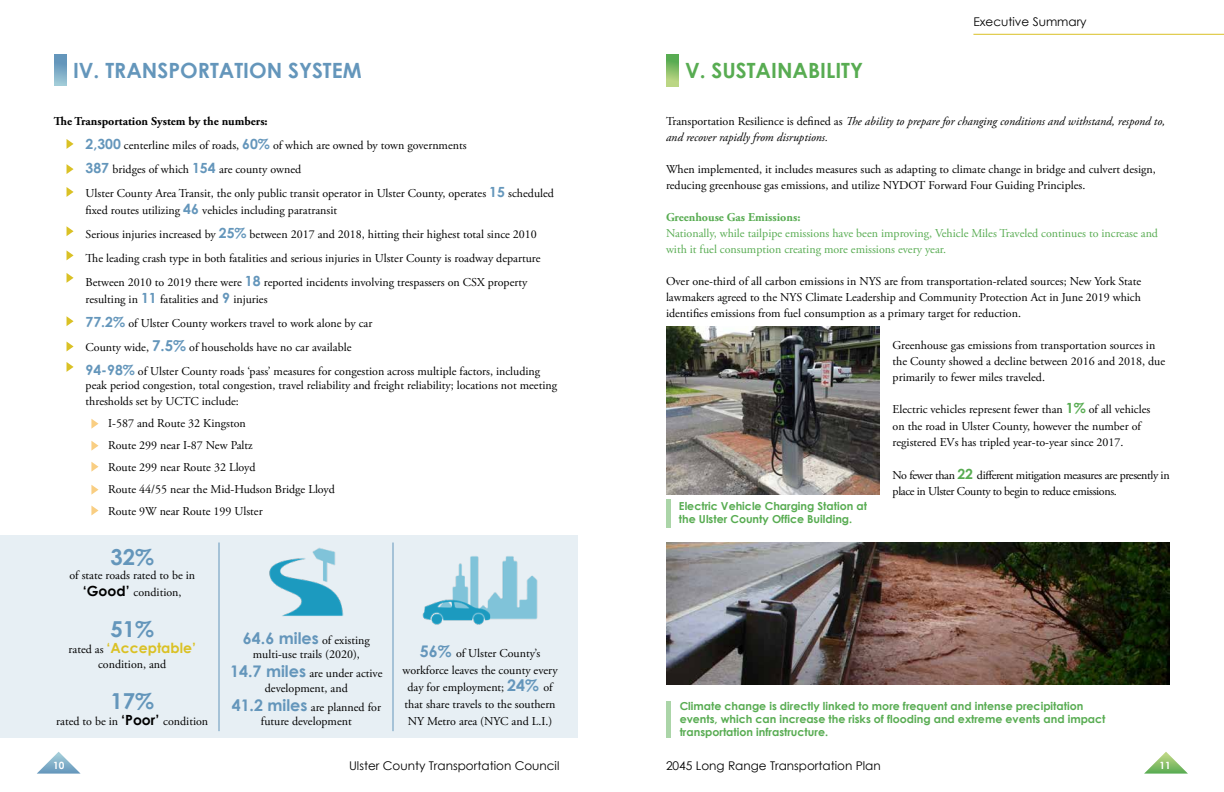
<style>
.page{position:relative;width:1224px;height:792px;background:#fff}
.page>*{position:absolute;margin:0;border:0;box-sizing:border-box;transform-origin:0 0}
.Copy{font:700 22px "Century Gothic";color:#6496bb}
.t1{font:700 21px "Century Gothic";color:#6496bb}
.t2{font:700 21px "Century Gothic";color:#58ac52}
.Copy-2{font:700 14px "Century Gothic";color:#dac125}
.Copy-3{font:12px/16px "Adobe Garamond Pro";color:#000}
.Copy-4{font:12px/16px "Adobe Garamond Pro";color:#58ac52}
.Copy-5{font:italic 12px/16px "Adobe Garamond Pro";color:#000}
.Copy-6{font:12px/16px "Adobe Garamond Pro";letter-spacing:-.03em;color:#000}
.t3{font:12px "Century Gothic";color:#000}
.Copy-7{font:700 12px "Adobe Garamond Pro";color:#000}
.Copy-8{font:700 12px "Adobe Garamond Pro";color:#58ac52}
.Copy-9{font:700 11px/13px "Century Gothic";color:#58ac52}
.t4{font:700 10px "Century Gothic";color:#fff}
.s1{font-family:"Century Gothic";font-weight:700;font-size:14px;color:#6496bb}
.s2{font-family:"Century Gothic";font-weight:700;font-size:15px;color:#6496bb}
.s3{font-family:"Century Gothic";font-weight:700;font-size:14px}
.s4{font-family:"Adobe Garamond Pro";font-weight:400;font-size:12px;color:#000}
.s5{font-family:"Century Gothic";font-weight:700;font-size:16px;color:#6496bb}
.s6{font-style:normal}
.s7{font-family:"Century Gothic";font-weight:700;font-size:14px;color:#58ac52}
</style>
<div class="page">
<svg style="left:1144px;top:752px;width:44px;height:22px"></svg>
<hr style="left:973px;top:34px;width:251px;height:1px;background:#dac125">
<svg style="left:37px;top:752px;width:44px;height:22px"></svg>
<div style="left:0;top:536px;width:578px;height:202px;background:#e7eff4"></div>
<svg style="left:54px;top:54px;width:13px;height:32px"></svg>
<svg style="left:67px;top:139px;width:7px;height:10px"></svg>
<svg style="left:67px;top:164px;width:7px;height:10px"></svg>
<svg style="left:67px;top:187px;width:7px;height:10px"></svg>
<svg style="left:67px;top:226px;width:7px;height:10px"></svg>
<svg style="left:67px;top:251px;width:7px;height:9px"></svg>
<svg style="left:67px;top:273px;width:7px;height:10px"></svg>
<svg style="left:67px;top:316px;width:7px;height:10px"></svg>
<svg style="left:67px;top:342px;width:7px;height:9px"></svg>
<svg style="left:67px;top:362px;width:7px;height:10px"></svg>
<svg style="left:91px;top:419px;width:7px;height:10px"></svg>
<svg style="left:91px;top:441px;width:7px;height:10px"></svg>
<svg style="left:91px;top:462px;width:7px;height:10px"></svg>
<svg style="left:91px;top:485px;width:7px;height:10px"></svg>
<svg style="left:91px;top:506px;width:7px;height:9px"></svg>
<hr style="left:218px;top:543px;width:2px;height:188px;background:#6496bb">
<img style="left:269px;top:548px;width:75px;height:69px">
<hr style="left:392px;top:543px;width:2px;height:188px;background:#6496bb">
<img style="left:422px;top:556px;width:116px;height:69px">
<img style="left:666px;top:326px;width:213px;height:169px">
<svg style="left:666px;top:54px;width:13px;height:32px"></svg>
<div style="left:666px;top:500px;width:5px;height:28px;background:#abd5a8"></div>
<img style="left:666px;top:542px;width:504px;height:142px">
<div style="left:666px;top:701px;width:5px;height:37px;background:#abd5a8"></div>
<p class="t1" style="left:73px;top:57px;width:290px">IV. TRANSPORTATION SYSTEM</p>
<p class="Copy-7" style="left:54px;top:114px;width:215px">The Transportation System by the numbers:</p>
<p class="Copy-3" style="left:86px;top:138px;width:383px"><span class="s1">2,300</span> centerline miles of roads, <span class="s1">60%</span> of which are owned by town governments</p>
<p class="Copy-3" style="left:86px;top:162px;width:217px"><span class="s1">387</span> bridges of which <span class="s1">154</span> are county owned</p>
<p class="Copy-3" style="left:86px;top:186px;width:470px;line-height:16.8px">Ulster County Area Transit, the only public transit operator in Ulster County, operates <span class="s1">15</span> scheduled fixed routes utilizing <span class="s1">46</span> vehicles including paratransit</p>
<p class="Copy-3" style="left:86px;top:227px;width:453px">Serious injuries increased by <span class="s1">25%</span> between 2017 and 2018, hitting their highest total since 2010</p>
<p class="Copy-3" style="left:86px;top:251px;width:456px">The leading crash type in both fatalities and serious injuries in Ulster County is roadway departure</p>
<p class="Copy-3" style="left:86px;top:274px;width:443px;line-height:16.8px">Between 2010 to 2019 there were <span class="s1">18</span> reported incidents involving trespassers on CSX property resulting in <span class="s1">11</span> fatalities and <span class="s1">9</span> injuries</p>
<p class="Copy-3" style="left:86px;top:316px;width:288px"><span class="s1">77.2%</span> of Ulster County workers travel to work alone by car</p>
<p class="Copy-3" style="left:86px;top:340px;width:267px">County wide, <span class="s2">7.5%</span> of households have no car available</p>
<p class="Copy-3" style="left:86px;top:364px;width:473px;line-height:14.4px"><span class="s1">94-98%</span> of Ulster County roads ‘pass’ measures for congestion across multiple factors, including peak period congestion, total congestion, travel reliability and freight reliability; locations not meeting</p>
<p class="Copy-3" style="left:86px;top:394px;width:155px">thresholds set by UCTC include:</p>
<p class="Copy-3" style="left:108px;top:416px;width:139px">I‐587 and Route 32 Kingston</p>
<p class="Copy-3" style="left:108px;top:438px;width:146px">Route 299 near I‐87 New Paltz</p>
<p class="Copy-3" style="left:108px;top:460px;width:149px">Route 299 near Route 32 Lloyd</p>
<p class="Copy-3" style="left:108px;top:482px;width:228px">Route 44/55 near the Mid‐Hudson Bridge Lloyd</p>
<p class="Copy-3" style="left:108px;top:504px;width:156px">Route 9W near Route 199 Ulster</p>
<p class="Copy" style="left:110px;top:543px;width:45px">32%</p>
<p class="Copy-3" style="left:69px;top:567px;width:127px;line-height:16.8px;text-align:center">of state roads rated to be in <span class="s3">‘Good’</span> condition,</p>
<p class="Copy" style="left:110px;top:615px;width:45px">51%</p>
<p class="Copy-2" style="left:69px;top:640px;width:129px"><span class="s4">rated as</span> ‘Acceptable’</p>
<p class="Copy-3" style="left:98px;top:657px;width:70px">condition, and</p>
<p class="Copy" style="left:110px;top:687px;width:45px">17%</p>
<p class="Copy-3" style="left:56px;top:714px;width:154px">rated to be in <span class="s3">‘Poor’</span> condition</p>
<p class="Copy-3" style="left:243px;top:633px;width:128px;line-height:14.4px;text-align:center"><span class="s5">64.6 miles</span> of existing multi-use trails (2020),</p>
<p class="Copy-3" style="left:230px;top:667px;width:154px;line-height:14.4px;text-align:center"><span class="s5">14.7 miles</span> are under active development, and</p>
<p class="Copy-3" style="left:232px;top:701px;width:151px;line-height:14.4px;text-align:center"><span class="s5">41.2 miles</span> are planned for future development</p>
<p class="Copy-3" style="left:403px;top:646px;width:157px;line-height:17px;text-align:center"><span class="s5">56%</span> of Ulster County’s workforce leaves the county every day for employment; <span class="s5">24%</span> of that share travels to the southern<br>NY Metro area (NYC and L.I.)</p>
<p class="t4" style="left:53px;top:759px;width:13px">10</p>
<p class="t3" style="left:349px;top:758px;width:212px">Ulster County Transportation Council</p>
<p class="t2" style="left:685px;top:57px;width:180px">V. SUSTAINABILITY</p>
<p class="t3" style="left:973px;top:15px;width:115px">Executive Summary</p>
<p class="Copy-5" style="left:666px;top:113px;width:501px"><span class="s6">Transportation Resilience is defined as</span> The ability to prepare for changing conditions and withstand, respond to, and recover rapidly from disruptions.</p>
<p class="Copy-3" style="left:666px;top:161px;width:491px">When implemented, it includes measures such as adapting to climate change in bridge and culvert design, reducing greenhouse gas emissions, and utilize NYDOT Forward Four Guiding Principles.</p>
<p class="Copy-8" style="left:666px;top:210px;width:136px">Greenhouse Gas Emissions:</p>
<p class="Copy-4" style="left:666px;top:225px;width:494px">Nationally, while tailpipe emissions have been improving, Vehicle Miles Traveled continues to increase and with it fuel consumption creating more emissions every year.</p>
<p class="Copy-3" style="left:666px;top:273px;width:477px;text-align:justify">Over one-third of all carbon emissions in NYS are from transportation-related sources; New York State lawmakers agreed to the NYS Climate Leadership and Community Protection Act in June 2019 which identifies emissions from fuel consumption as a primary target for reduction.</p>
<p class="Copy-3" style="left:893px;top:337px;width:274px">Greenhouse gas emissions from transportation sources in the County showed a decline between 2016 and 2018, due primarily to fewer miles traveled.</p>
<p class="Copy-3" style="left:893px;top:402px;width:259px;line-height:16.4px">Electric vehicles represent fewer than <span class="s7">1%</span> of all vehicles on the road in Ulster County, however the number of registered EVs has tripled year-to-year since 2017.</p>
<p class="Copy-6" style="left:893px;top:468px;width:279px">No fewer than <span class="s7">22</span> different mitigation measures are presently in place in Ulster County to begin to reduce emissions.</p>
<p class="Copy-9" style="left:679px;top:499px;width:190px">Electric Vehicle Charging Station at the Ulster County Office Building.</p>
<p class="Copy-9" style="left:680px;top:699px;width:427px">Climate change is directly linked to more frequent and intense precipitation events, which can increase the risks of flooding and extreme events and impact transportation infrastructure.</p>
<p class="t3" style="left:666px;top:758px;width:216px">2045 Long Range Transportation Plan</p>
<p class="t4" style="left:1160px;top:759px;width:13px">11</p>
</div>
